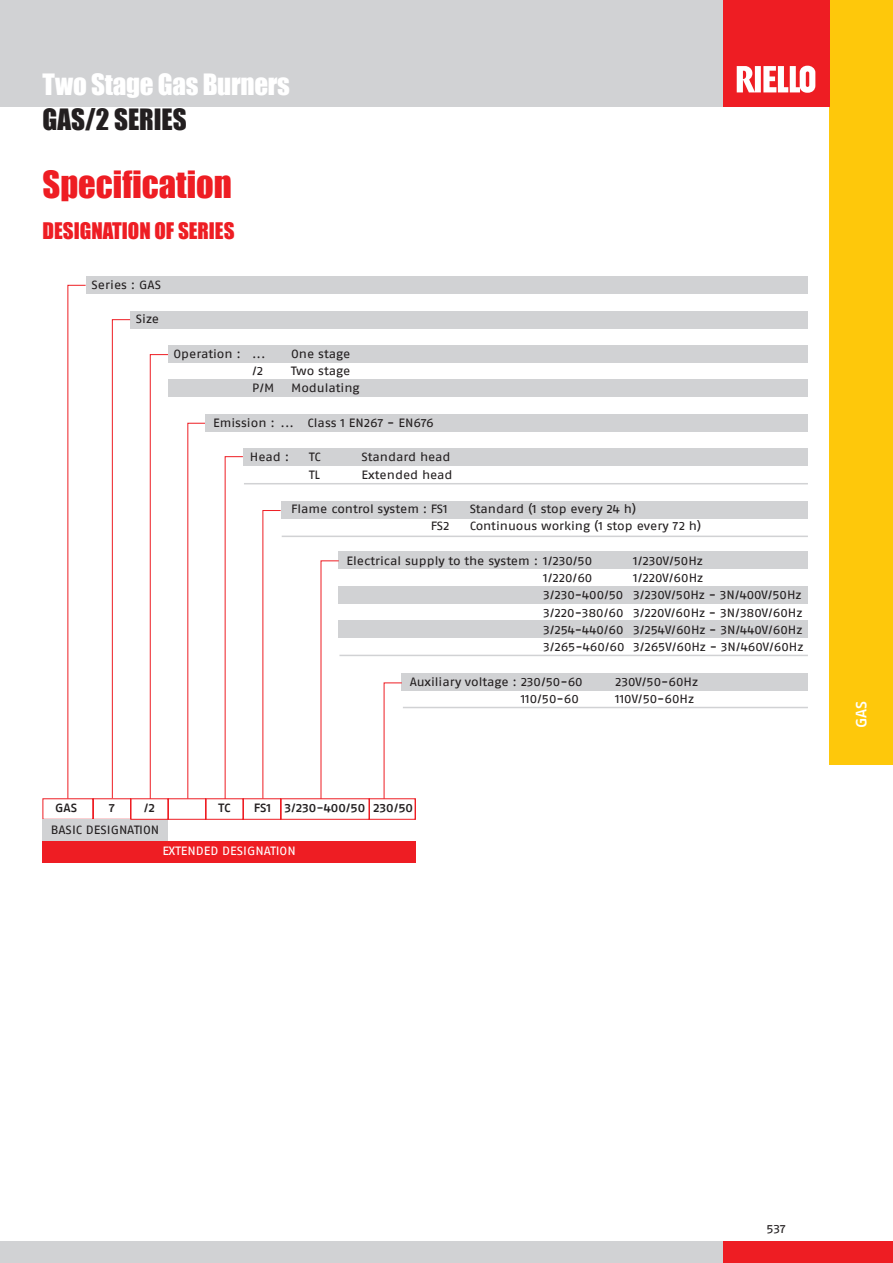
<style>
.page{position:relative;width:893px;height:1263px;background:#fff}
.page>*{position:absolute;margin:0;border:0;box-sizing:border-box;transform-origin:0 0}
.SOTTOtitolo{font:34.5px "Impact";color:#ee1d23}
.TITOLO{font:27px "Impact";letter-spacing:-.01em;color:#fff}
.NOME_prodotto_grigio{font:27px "Impact";color:#231f20}
.ARGOMENTI{font:21px "Impact";color:#ee1d23}
.t1{font:500 15px "Fago Ex Lf";color:#fff}
.TESTI_designation_of{font:12px "Fago Ex Lf";color:#231f20}
.TESTI_tabella_Dimens{font:500 12px "Fago Ex Lf";color:#231f20}
.TESTI_tabella_Dimens-2{font:12px "Fago Ex Lf";color:#fff}
.TESTI_tabella_Dimens-3{font:12px "Fago Ex Lf";color:#231f20}
</style>
<div class="page">
<div style="left:0;top:0;width:893px;height:106px;background:#d1d2d4"></div>
<div style="left:0;top:1242px;width:830px;height:21px;background:#d1d2d4"></div>
<div style="left:829px;top:0;width:64px;height:765px;background:#fec80b"></div>
<div style="left:723px;top:0;width:106px;height:106px;background:#ee1d23"></div>
<div style="left:723px;top:1242px;width:170px;height:21px;background:#ee1d23"></div>
<svg style="left:737px;top:66px;width:78px;height:27px"></svg>
<div style="left:168px;top:380px;width:640px;height:17px;background:#d1d2d4"></div>
<div style="left:339px;top:586px;width:469px;height:17px;background:#d1d2d4"></div>
<div style="left:339px;top:620px;width:469px;height:17px;background:#d1d2d4"></div>
<div style="left:338px;top:551px;width:470px;height:17px;background:#d1d2d4"></div>
<div style="left:402px;top:674px;width:406px;height:17px;background:#d1d2d4"></div>
<div style="left:243px;top:449px;width:565px;height:17px;background:#d1d2d4"></div>
<div style="left:281px;top:501px;width:527px;height:17px;background:#d1d2d4"></div>
<div style="left:86px;top:276px;width:722px;height:17px;background:#d1d2d4"></div>
<div style="left:168px;top:346px;width:640px;height:17px;background:#d1d2d4"></div>
<div style="left:131px;top:312px;width:677px;height:17px;background:#d1d2d4"></div>
<div style="left:206px;top:414px;width:602px;height:17px;background:#d1d2d4"></div>
<div style="left:43px;top:820px;width:125px;height:21px;background:#d1d2d4"></div>
<div style="left:43px;top:841px;width:373px;height:21px;background:#ee1d23"></div>
<svg style="left:42px;top:285px;width:374px;height:535px"></svg>
<hr style="left:244px;top:483px;width:564px;height:1px;background:#d1d2d4">
<hr style="left:282px;top:536px;width:526px;height:1px;background:#d1d2d4">
<hr style="left:403px;top:707px;width:405px;height:1px;background:#d1d2d4">
<hr style="left:339px;top:655px;width:469px;height:1px;background:#d1d2d4">
<p class="TITOLO" style="left:43px;top:64px;width:249px">Two Stage Gas Burners</p>
<p class="NOME_prodotto_grigio" style="left:43px;top:98px;width:146px">GAS/2 SERIES</p>
<p class="SOTTOtitolo" style="left:43px;top:158px;width:191px">Specification</p>
<p class="ARGOMENTI" style="left:43px;top:214px;width:194px">DESIGNATION OF SERIES</p>
<p class="TESTI_designation_of" style="left:92px;top:277px;width:71px">Series : GAS</p>
<p class="TESTI_designation_of" style="left:136px;top:312px;width:25px">Size</p>
<p class="TESTI_designation_of" style="left:173px;top:346px;width:94px">Operation : ...</p>
<p class="TESTI_designation_of" style="left:291px;top:346px;width:61px">One stage</p>
<p class="TESTI_designation_of" style="left:252px;top:364px;width:13px">/2</p>
<p class="TESTI_designation_of" style="left:291px;top:364px;width:61px">Two stage</p>
<p class="TESTI_designation_of" style="left:252px;top:381px;width:24px">P/M</p>
<p class="TESTI_designation_of" style="left:291px;top:381px;width:70px">Modulating</p>
<p class="TESTI_designation_of" style="left:213px;top:415px;width:222px">Emission : ... Class 1 EN267 - EN676</p>
<p class="TESTI_designation_of" style="left:250px;top:450px;width:41px">Head :</p>
<p class="TESTI_designation_of" style="left:309px;top:450px;width:13px">TC</p>
<p class="TESTI_designation_of" style="left:362px;top:450px;width:90px">Standard head</p>
<p class="TESTI_designation_of" style="left:309px;top:467px;width:12px">TL</p>
<p class="TESTI_designation_of" style="left:362px;top:467px;width:92px">Extended head</p>
<p class="TESTI_designation_of" style="left:291px;top:502px;width:158px">Flame control system : FS1</p>
<p class="TESTI_designation_of" style="left:470px;top:502px;width:168px">Standard (1 stop every 24 h)</p>
<p class="TESTI_designation_of" style="left:431px;top:519px;width:21px">FS2</p>
<p class="TESTI_designation_of" style="left:470px;top:519px;width:233px">Continuous working (1 stop every 72 h)</p>
<p class="TESTI_designation_of" style="left:347px;top:553px;width:247px">Electrical supply to the system : 1/230/50</p>
<p class="TESTI_designation_of" style="left:633px;top:553px;width:71px">1/230V/50Hz</p>
<p class="TESTI_designation_of" style="left:543px;top:571px;width:51px">1/220/60</p>
<p class="TESTI_designation_of" style="left:633px;top:571px;width:71px">1/220V/60Hz</p>
<p class="TESTI_designation_of" style="left:543px;top:588px;width:260px">3/230-400/50 3/230V/50Hz - 3N/400V/50Hz</p>
<p class="TESTI_designation_of" style="left:543px;top:605px;width:261px">3/220-380/60 3/220V/60Hz - 3N/380V/60Hz</p>
<p class="TESTI_designation_of" style="left:543px;top:622px;width:261px">3/254-440/60 3/254V/60Hz - 3N/440V/60Hz</p>
<p class="TESTI_designation_of" style="left:543px;top:640px;width:262px">3/265-460/60 3/265V/60Hz - 3N/460V/60Hz</p>
<p class="TESTI_designation_of" style="left:410px;top:674px;width:175px">Auxiliary voltage : 230/50-60</p>
<p class="TESTI_designation_of" style="left:615px;top:674px;width:84px">230V/50-60Hz</p>
<p class="TESTI_designation_of" style="left:521px;top:691px;width:60px">110/50-60</p>
<p class="TESTI_designation_of" style="left:615px;top:691px;width:80px">110V/50-60Hz</p>
<p class="TESTI_tabella_Dimens" style="left:55px;top:801px;width:24px">GAS</p>
<p class="TESTI_tabella_Dimens" style="left:109px;top:801px;width:8px">7</p>
<p class="TESTI_tabella_Dimens" style="left:144px;top:801px;width:13px">/2</p>
<p class="TESTI_tabella_Dimens" style="left:219px;top:801px;width:13px">TC</p>
<p class="TESTI_tabella_Dimens" style="left:254px;top:801px;width:161px">FS1 3/230-400/50 230/50</p>
<p class="TESTI_tabella_Dimens-3" style="left:51px;top:823px;width:110px">BASIC DESIGNATION</p>
<p class="TESTI_tabella_Dimens-2" style="left:162px;top:844px;width:135px">EXTENDED DESIGNATION</p>
<p class="t1" style="left:852px;top:728px;width:29px;rotate:-90deg">GAS</p>
<p class="TESTI_designation_of" style="left:766px;top:1222px;width:21px">537</p>
</div>
